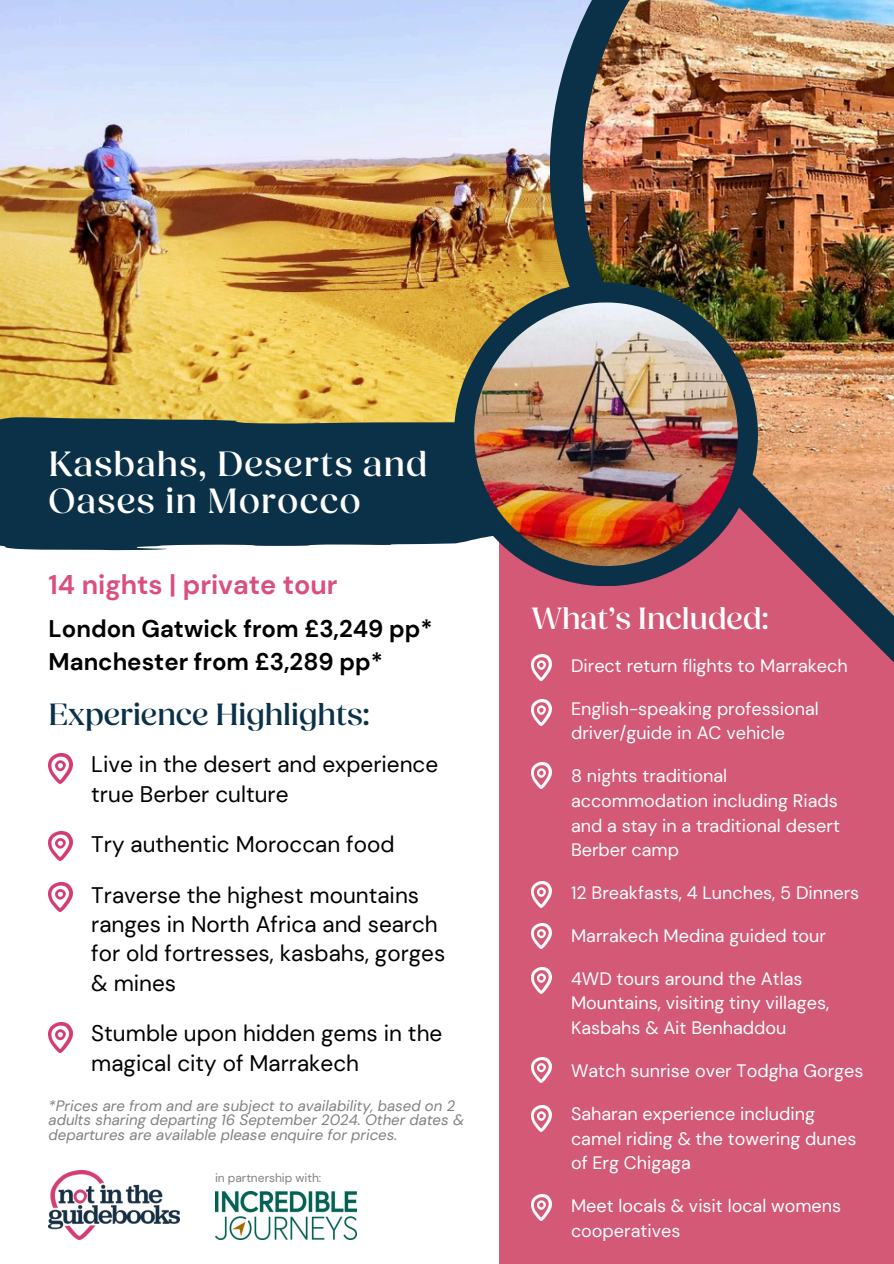
<style>
.page{position:relative;width:894px;height:1264px;background:#fff}
.page>*{position:absolute;margin:0;border:0;box-sizing:border-box;transform-origin:0 0}
.t1{font:500 36px/37.2px "Fields Display";letter-spacing:.04em;color:#fff}
.t2{font:500 31.5px "Fields Display";color:#0a3148}
.t3{font:500 31.5px "Fields Display";color:#fff}
.t4{font:700 27px "DM Sans";color:#db4f7c}
.t5{font:700 24px/32.7px "DM Sans";color:#000}
.t6{font:22.5px/29.2px "DM Sans";color:#000}
.t7{font:18px/24.8px "DM Sans";color:#fff}
.t8{font:italic 15px/14.7px "DM Sans";color:#818181}
.t9{font:12px "DM Sans";color:#818181}
</style>
<div class="page">
<div style="left:499px;top:429px;width:394px;height:834px;background:#d35976"></div>
<img style="left:0;top:0;width:549px;height:417px">
<img style="left:549px;top:0;width:344px;height:669px">
<div style="left:0;top:417px;width:454px;height:133px;background:#0a3148"></div>
<img style="left:454px;top:282px;width:303px;height:304px">
<img style="left:474px;top:302px;width:263px;height:264px">
<img style="left:531px;top:699px;width:20px;height:26px">
<img style="left:531px;top:881px;width:20px;height:26px">
<img style="left:531px;top:762px;width:20px;height:26px">
<img style="left:49px;top:754px;width:23px;height:29px">
<img style="left:49px;top:831px;width:23px;height:29px">
<img style="left:49px;top:882px;width:23px;height:29px">
<img style="left:531px;top:1057px;width:20px;height:25px">
<img style="left:531px;top:967px;width:20px;height:26px">
<img style="left:531px;top:923px;width:20px;height:25px">
<img style="left:531px;top:1105px;width:20px;height:25px">
<img style="left:531px;top:1194px;width:20px;height:26px">
<img style="left:49px;top:1022px;width:23px;height:30px">
<img style="left:215px;top:1191px;width:142px;height:48px">
<img style="left:49px;top:1170px;width:130px;height:68px">
<img style="left:531px;top:654px;width:20px;height:26px">
<p class="t1" style="left:49px;top:446px;width:380px">Kasbahs, Deserts and<br>Oases in Morocco</p>
<p class="t4" style="left:49px;top:567px;width:290px">14 nights | private tour</p>
<p class="t5" style="left:49px;top:612px;width:385px">London Gatwick from £3,249 pp*<br>Manchester from £3,289 pp*</p>
<h6 class="t2" style="left:49px;top:694px;width:322px">Experience Highlights:</h6>
<h6 class="t6" style="left:91px;top:750px;width:348px">Live in the desert and experience true Berber culture</h6>
<h6 class="t6" style="left:91px;top:830px;width:304px">Try authentic Moroccan food</h6>
<h6 class="t6" style="left:91px;top:880px;width:355px">Traverse the highest mountains ranges in North Africa and search for old fortresses, kasbahs, gorges &amp; mines</h6>
<p class="t6" style="left:91px;top:1019px;width:352px">Stumble upon hidden gems in the magical city of Marrakech</p>
<p class="t8" style="left:49px;top:1098px;width:417px">*Prices are from and are subject to availability, based on 2 adults sharing departing 16 September 2024. Other dates &amp; departures are available please enquire for prices.</p>
<p class="t9" style="left:215px;top:1169px;width:108px">in partnership with:</p>
<h6 class="t3" style="left:531px;top:599px;width:238px">What’s Included:</h6>
<p class="t7" style="left:571px;top:653px;width:278px">Direct return flights to Marrakech</p>
<p class="t7" style="left:571px;top:696px;width:249px">English-speaking professional driver/guide in AC vehicle</p>
<h3 class="t7" style="left:571px;top:763px;width:270px">8 nights traditional accommodation including Riads and a stay in a traditional desert<br>Berber camp</h3>
<h4 class="t7" style="left:571px;top:880px;width:290px">12 Breakfasts, 4 Lunches, 5 Dinners</h4>
<h2 class="t7" style="left:571px;top:923px;width:256px">Marrakech Medina guided tour</h2>
<h5 class="t7" style="left:571px;top:966px;width:260px">4WD tours around the Atlas<br>Mountains, visiting tiny villages,<br>Kasbahs &amp; Ait Benhaddou</h5>
<h5 class="t7" style="left:571px;top:1058px;width:294px">Watch sunrise over Todgha Gorges</h5>
<h5 class="t7" style="left:571px;top:1101px;width:287px">Saharan experience including camel riding &amp; the towering dunes of Erg Chigaga</h5>
<p class="t7" style="left:571px;top:1193px;width:271px">Meet locals &amp; visit local womens cooperatives</p>
</div>
